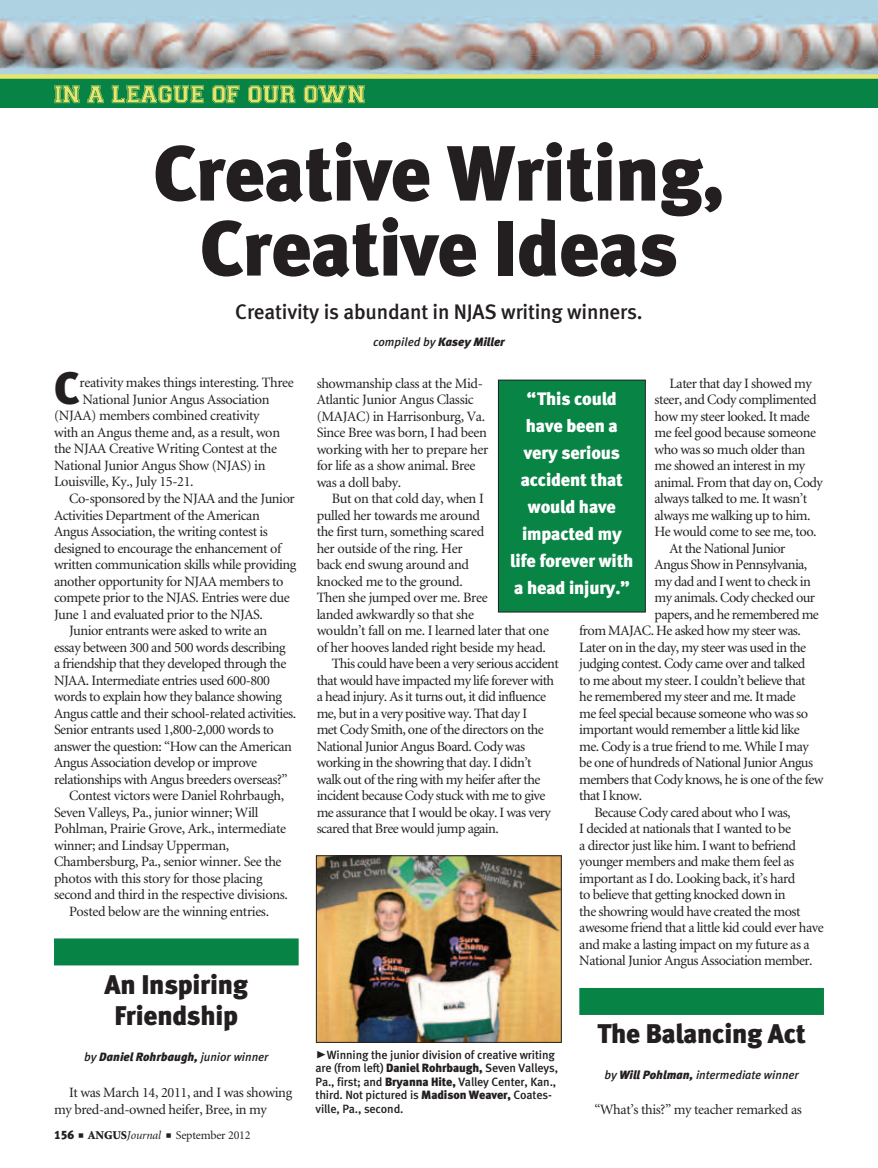
<style>
.page{position:relative;width:878px;height:1168px;background:#fff}
.page>*{position:absolute;margin:0;border:0;box-sizing:border-box;transform-origin:0 0}
.headline{font:78px/75px "Meta Black LF";letter-spacing:-.01em;color:#231f20;text-align:center}
.Drop_Cap{font:45.45px "Meta Black LF";color:#231f20}
.column_headline{font:27px/31.5px "Meta Black LF";letter-spacing:-.01em;color:#231f20;text-align:center}
.deck{font:21px "Meta Medium LF";letter-spacing:-.01em;color:#231f20}
.pull_quote{font:18px/27px "Meta Black LF";letter-spacing:-.01em;color:#fff;text-align:center}
.body_text{font:14.25px/16.5px "Minion";letter-spacing:-.035em;color:#231f20}
.Drop_Cap-2{font:14.25px "Minion";letter-spacing:-.025em;color:#231f20}
.cutlines{font:12px/13.5px "Meta Medium LF";letter-spacing:-.01em;color:#231f20}
.byline{font:italic 12px "Meta Black LF";color:#231f20}
.byline-2{font:italic 12px "Meta Medium LF";color:#231f20}
.t1{font:12px "Minion";letter-spacing:-.015em;color:#231f20}
.s1{font-family:"Meta Medium LF"}
.s2{font-family:"Meta Black LF"}
.s3{font-weight:900}
.s4{font-style:italic}
.s5{font-family:"Meta Black Caps Expert";font-size:21px}
</style>
<div class="page">
<img style="left:0;top:0;width:878px;height:74px">
<div style="left:0;top:78px;width:878px;height:30px;background:#078345"></div>
<div style="left:0;top:74px;width:878px;height:5px;background:#e8e56d"></div>
<svg style="left:55px;top:85px;width:309px;height:18px"></svg>
<div style="left:54px;top:938px;width:244px;height:27px;background:#078345"></div>
<div style="left:579px;top:988px;width:245px;height:27px;background:#078345"></div>
<img style="left:318px;top:857px;width:241px;height:183px">
<div style="left:316px;top:855px;width:245px;height:187px;border:1px solid #231f20"></div>
<div style="left:498px;top:380px;width:147px;height:232px;background:#088445"></div>
<div style="left:498px;top:380px;width:147px;height:232px;border:1px solid #231f20"></div>
<p class="headline" style="left:153px;top:135px;width:573px">Creative Writing,<br>Creative Ideas</p>
<p class="deck" style="left:235px;top:299px;width:409px">Creativity is abundant in NJAS writing winners.</p>
<p class="byline" style="left:373px;top:335px;width:133px"><span class="s1">compiled by</span> Kasey Miller</p>
<p class="Drop_Cap" style="left:54px;top:360px;width:27px">C</p>
<p class="Drop_Cap-2" style="left:79px;top:376px;width:216px">reativity makes things interesting. Three</p>
<p class="Drop_Cap-2" style="left:82px;top:392px;width:189px">National Junior Angus Association</p>
<p class="Drop_Cap-2" style="left:54px;top:409px;width:207px">(NJAA) members combined creativity</p>
<p class="Drop_Cap-2" style="left:54px;top:425px;width:227px">with an Angus theme and, as a result, won</p>
<p class="Drop_Cap-2" style="left:54px;top:442px;width:224px">the NJAA Creative Writing Contest at the</p>
<p class="Drop_Cap-2" style="left:54px;top:458px;width:213px">National Junior Angus Show (NJAS) in</p>
<p class="Drop_Cap-2" style="left:54px;top:475px;width:141px">Louisville, Ky., July 15-21.</p>
<p class="body_text" style="left:54px;top:491px;width:244px;text-indent:15px">Co-sponsored by the NJAA and the Junior Activities Department of the American Angus Association, the writing contest is designed to encourage the enhancement of written communication skills while providing another opportunity for NJAA members to compete prior to the NJAS. Entries were due June 1 and evaluated prior to the NJAS.</p>
<p class="body_text" style="left:54px;top:623px;width:244px;text-indent:15px">Junior entrants were asked to write an essay between 300 and 500 words describing<br>a friendship that they developed through the NJAA. Intermediate entries used 600-800 words to explain how they balance showing Angus cattle and their school-related activities.<br>Senior entrants used 1,800-2,000 words to answer the question: “How can the American Angus Association develop or improve relationships with Angus breeders overseas?”</p>
<p class="body_text" style="left:54px;top:788px;width:235px;text-indent:15px">Contest victors were Daniel Rohrbaugh, Seven Valleys, Pa., junior winner; Will Pohlman, Prairie Grove, Ark., intermediate winner; and Lindsay Upperman, Chambersburg, Pa., senior winner. See the photos with this story for those placing second and third in the respective divisions.</p>
<p class="body_text" style="left:69px;top:903px;width:201px">Posted below are the winning entries.</p>
<p class="column_headline" style="left:105px;top:968px;width:145px">An Inspiring<br>Friendship</p>
<p class="byline" style="left:84px;top:1050px;width:186px"><span class="s1">by</span> Daniel Rohrbaugh, <span class="s1">junior winner</span></p>
<p class="body_text" style="left:54px;top:1085px;width:240px;text-indent:15px">It was March 14, 2011, and I was showing my bred-and-owned heifer, Bree, in my</p>
<p class="t1" style="left:54px;top:1129px;width:198px"><span class="s2">156</span> ■ <span class="s3">ANGUS</span><span class="s4">Journal</span> ■ September 2012</p>
<p class="body_text" style="left:316px;top:375px;width:173px">showmanship class at the Mid-<br>Atlantic Junior Angus Classic (MAJAC) in Harrisonburg, Va.<br>Since Bree was born, I had been working with her to prepare her for life as a show animal. Bree was a doll baby.</p>
<p class="body_text" style="left:316px;top:491px;width:234px;text-indent:15px">But on that cold day, when I<br>pulled her towards me around<br>the first turn, something scared<br>her outside of the ring. Her<br>back end swung around and<br>knocked me to the ground.<br>Then she jumped over me. Bree<br>landed awkwardly so that she<br>wouldn’t fall on me. I learned later that one of her hooves landed right beside my head.</p>
<p class="body_text" style="left:316px;top:656px;width:244px;text-indent:15px">This could have been a very serious accident that would have impacted my life forever with a head injury. As it turns out, it did influence me, but in a very positive way. That day I<br>met Cody Smith, one of the directors on the National Junior Angus Board. Cody was working in the showring that day. I didn’t walk out of the ring with my heifer after the incident because Cody stuck with me to give me assurance that I would be okay. I was very scared that Bree would jump again.</p>
<p class="body_text" style="left:654px;top:375px;width:170px;text-indent:15px">Later that day I showed my steer, and Cody complimented how my steer looked. It made me feel good because someone who was so much older than me showed an interest in my animal. From that day on, Cody always talked to me. It wasn’t always me walking up to him.<br>He would come to see me, too.</p>
<p class="body_text" style="left:669px;top:540px;width:117px">At the National Junior</p>
<p class="body_text" style="left:654px;top:557px;width:154px">Angus Show in Pennsylvania,</p>
<p class="body_text" style="left:654px;top:573px;width:158px">my dad and I went to check in</p>
<p class="body_text" style="left:654px;top:590px;width:162px">my animals. Cody checked our</p>
<p class="body_text" style="left:654px;top:606px;width:166px">papers, and he remembered me</p>
<p class="body_text" style="left:579px;top:623px;width:223px">from MAJAC. He asked how my steer was.</p>
<p class="body_text" style="left:579px;top:639px;width:228px">Later on in the day, my steer was used in the</p>
<p class="body_text" style="left:579px;top:656px;width:227px">judging contest. Cody came over and talked</p>
<p class="body_text" style="left:579px;top:672px;width:228px">to me about my steer. I couldn’t believe that</p>
<p class="body_text" style="left:579px;top:689px;width:218px">he remembered my steer and me. It made</p>
<p class="body_text" style="left:579px;top:705px;width:230px">me feel special because someone who was so</p>
<p class="body_text" style="left:579px;top:722px;width:222px">important would remember a little kid like</p>
<p class="body_text" style="left:579px;top:738px;width:231px">me. Cody is a true friend to me. While I may</p>
<p class="body_text" style="left:579px;top:755px;width:235px">be one of hundreds of National Junior Angus</p>
<p class="body_text" style="left:579px;top:771px;width:246px">members that Cody knows, he is one of the few</p>
<p class="body_text" style="left:579px;top:788px;width:64px">that I know.</p>
<p class="body_text" style="left:579px;top:804px;width:246px;text-indent:15px">Because Cody cared about who I was,<br>I decided at nationals that I wanted to be<br>a director just like him. I want to befriend younger members and make them feel as important as I do. Looking back, it’s hard<br>to believe that getting knocked down in<br>the showring would have created the most awesome friend that a little kid could ever have and make a lasting impact on my future as a National Junior Angus Association member.</p>
<p class="pull_quote" style="left:510px;top:385px;width:125px">“This could have been a very serious accident that would have impacted my life forever with a head injury.”</p>
<p class="cutlines" style="left:315px;top:1048px;width:244px"><span class="s5">@</span>Winning the junior division of creative writing are (from left) <span class="s2">Daniel Rohrbaugh,</span> Seven Valleys, Pa., first; and <span class="s2">Bryanna Hite,</span> Valley Center, Kan., third. Not pictured is <span class="s2">Madison Weaver,</span> Coates&shy;ville, Pa., second.</p>
<p class="column_headline" style="left:597px;top:1018px;width:210px">The Balancing Act</p>
<p class="byline-2" style="left:604px;top:1068px;width:196px">by <span class="s2">Will Pohlman,</span> intermediate winner</p>
<p class="body_text" style="left:594px;top:1101px;width:209px">“What’s this?” my teacher remarked as</p>
</div>
